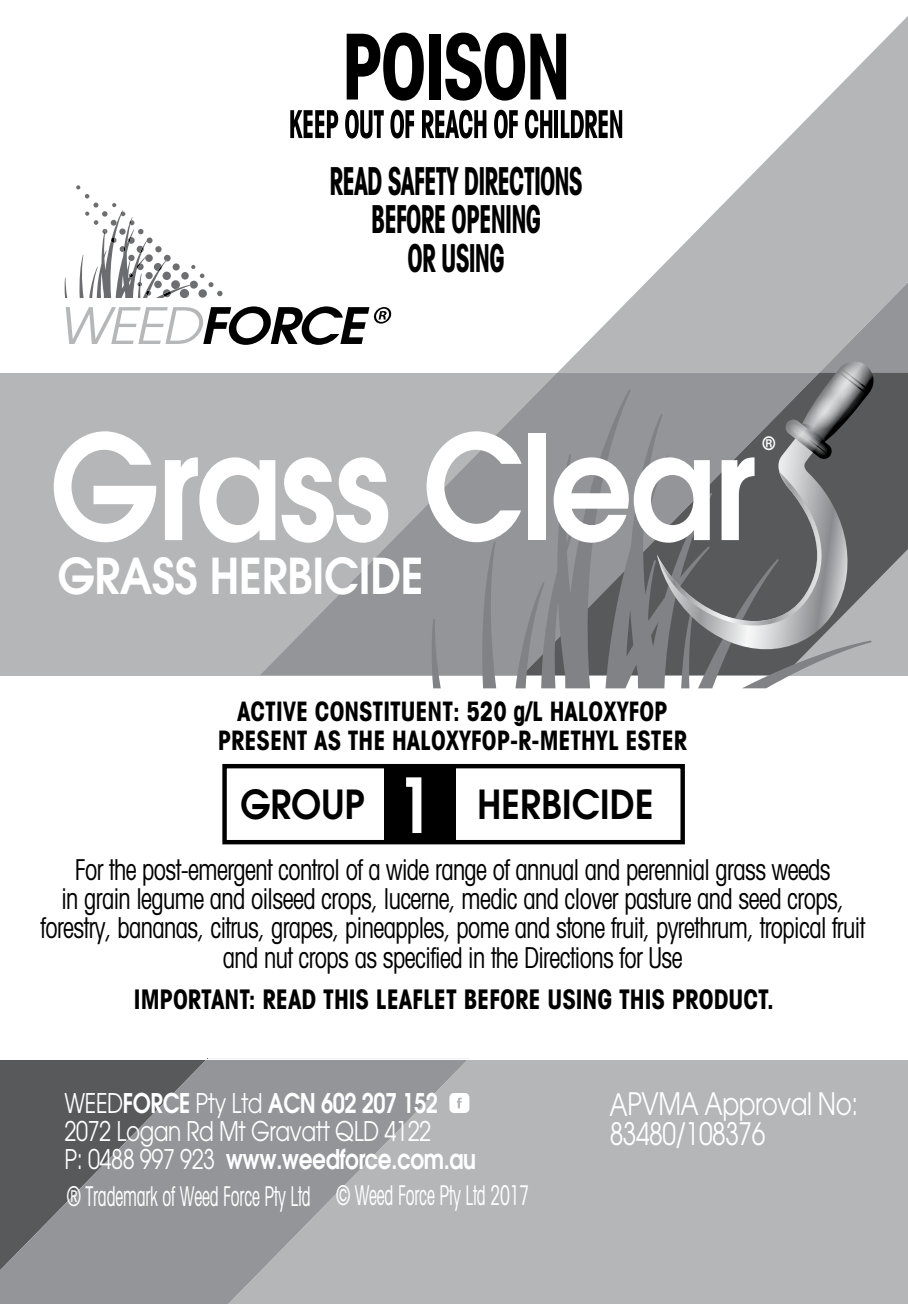
<style>
.page{position:relative;width:908px;height:1304px;background:#fff}
.page>*{position:absolute;margin:0;border:0;box-sizing:border-box;transform-origin:0 0}
.t1{font:600 144px "ITC Avant Garde Pro";letter-spacing:-.02em;color:#fff;scale:.9 1}
.t2{font:600 49.2px "ITC Avant Garde Pro";letter-spacing:-.01em;color:#fff;scale:.9 1}
.t3{font:600 40px "ITC Avant Garde Pro";color:#000;scale:.9 1}
.t4{font:700 condensed 38.4px/38.4px "Avant Garde";letter-spacing:-.035em;color:#000;text-align:center;scale:.65 1}
.t5{font:30.8px/29.6px "ITC Avant Garde Pro";letter-spacing:-.025em;color:#fff;scale:.8 1}
.t6{font:condensed 28.8px/29.2px "Avant Garde";letter-spacing:-.025em;color:#000;text-align:center;scale:.85 1}
.t7{font:condensed 27.2px "Avant Garde";letter-spacing:-.01em;color:#fff;scale:.65 1}
.t8{font:700 condensed 26.8px/28.8px "Avant Garde";color:#000;text-align:center;scale:.9 1}
.t9{font:26.8px/28px "ITC Avant Garde Pro";letter-spacing:-.02em;color:#fff;scale:.8 1}
.t10{font:600 18.4px "ITC Avant Garde Pro";color:#fff;scale:.9 1}
.s1{font-size:75.2px;color:#fff}
.s2{font-weight:600}
</style>
<div class="page">
<div style="left:467px;top:1060px;width:440px;height:244px;background:#b4b6b8"></div>
<svg style="left:0;top:1060px;width:467px;height:244px;fill:#939598"></svg>
<div style="left:0;top:373px;width:907px;height:302px;background:#b4b6b8"></div>
<svg style="left:561px;top:17px;width:346px;height:265px"></svg>
<svg style="left:261px;top:416px;width:254px;height:259px"></svg>
<svg style="left:431px;top:619px;width:9px;height:69px"></svg>
<svg style="left:480px;top:541px;width:16px;height:147px"></svg>
<div style="left:449px;top:1093px;width:20px;height:20px;background:#fff;border-radius:5px"></div>
<svg style="left:456px;top:1098px;width:5px;height:10px"></svg>
<hr style="left:64px;top:278px;width:3px;height:20px;background:#6b6c6f">
<svg style="left:76px;top:185px;width:146px;height:113px"></svg>
<svg style="left:66px;top:306px;width:326px;height:39px"></svg>
<div style="left:222px;top:764px;width:462px;height:80px;border:4px solid #000"></div>
<div style="left:384px;top:766px;width:71px;height:76px;background:#000"></div>
<svg style="left:346px;top:33px;width:77px;height:68px"></svg>
<div style="left:428px;top:34px;width:12px;height:66px;background:#000"></div>
<svg style="left:445px;top:33px;width:121px;height:68px"></svg>
<svg style="left:290px;top:110px;width:48px;height:28px"></svg>
<svg style="left:345px;top:110px;width:38px;height:29px"></svg>
<svg style="left:390px;top:110px;width:24px;height:29px"></svg>
<svg style="left:422px;top:110px;width:64px;height:29px"></svg>
<svg style="left:494px;top:110px;width:23px;height:29px"></svg>
<svg style="left:524px;top:110px;width:28px;height:29px"></svg>
<hr style="left:554px;top:110px;width:4px;height:28px;background:#000">
<svg style="left:560px;top:110px;width:62px;height:28px"></svg>
<svg style="left:515px;top:282px;width:392px;height:406px"></svg>
<h3 class="t4" style="left:329px;top:161px;width:391px">READ SAFETY DIRECTIONS<br>BEFORE OPENING<br>OR USING</h3>
<h1 class="t1" style="left:50px;top:393px;width:784px">Grass Clear</h1>
<h2 class="t2" style="left:58px;top:544px;width:408px">GRASS HERBICIDE</h2>
<p class="t10" style="left:762px;top:431px;width:15px">®</p>
<p class="t8" style="left:217px;top:696px;width:523px">ACTIVE CONSTITUENT: 520 g/L HALOXYFOP<br>PRESENT AS THE HALOXYFOP-R-METHYL ESTER</p>
<h3 class="t3" style="left:240px;top:778px;width:460px">GROUP <span class="s1">1</span> HERBICIDE</h3>
<p class="t6" style="left:40px;top:854px;width:971px">For the post-emergent control of a wide range of annual and perennial grass weeds<br>in grain legume and oilseed crops, lucerne, medic and clover pasture and seed crops, forestry, bananas, citrus, grapes, pineapples, pome and stone fruit, pyrethrum, tropical fruit and nut crops as specified in the Directions for Use</p>
<p class="t8" style="left:134px;top:984px;width:712px">IMPORTANT: READ THIS LEAFLET BEFORE USING THIS PRODUCT.</p>
<p class="t9" style="left:65px;top:1089px;width:516px">WEED<span class="s2">FORCE</span> Pty Ltd <span class="s2">ACN 602 207 152<br></span>2072 Logan Rd Mt Gravatt QLD 4122<br>P: 0488 997 923 <span class="s2">www.weedforce.com.au</span></p>
<p class="t7" style="left:336px;top:1179px;width:299px">© Weed Force Pty Ltd 2017</p>
<p class="t7" style="left:67px;top:1179px;width:377px">® Trademark of Weed Force Pty Ltd</p>
<p class="t5" style="left:609px;top:1089px;width:312px">APVMA Approval No:<br>83480/108376</p>
</div>
